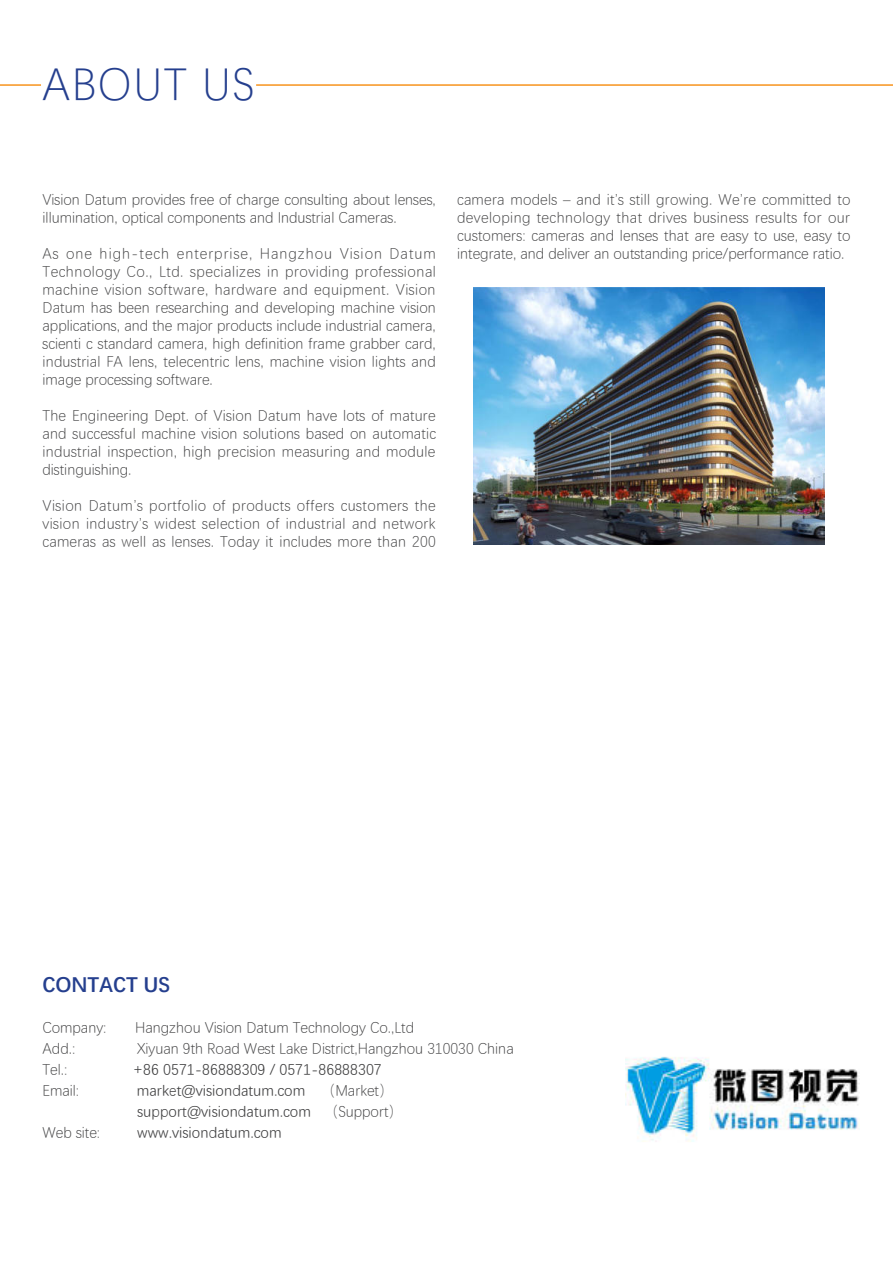
<style>
.page{position:relative;width:893px;height:1263px;background:#fff}
.page>*{position:absolute;margin:0;border:0;box-sizing:border-box;transform-origin:0 0}
.t1{font:300 45px "Deng Xian";letter-spacing:.03em;color:#253f8e}
.t2{font:700 21px "Deng Xian";color:#253f8e}
.t3{font:300 15px/18px "Deng Xian";color:#3e3e3f;text-align:justify}
.t4{font:15px/21px "Deng Xian";color:#3e3e3f}
.s1{font-weight:300}
</style>
<div class="page">
<img style="left:625px;top:1056px;width:234px;height:86px">
<hr style="left:0;top:84px;width:893px;height:2px;background:#f7931d">
<div style="left:41px;top:62px;width:215px;height:45px;background:#fff"></div>
<img style="left:473px;top:288px;width:351px;height:257px">
<h1 class="t1" style="left:42px;top:56px;width:214px">ABOUT US</h1>
<p class="t3" style="left:43px;top:189px;width:395px">Vision Datum provides free of charge consulting about lenses, illumination, optical components and Industrial Cameras.</p>
<p class="t3" style="left:43px;top:243px;width:395px">As one high-tech enterprise, Hangzhou Vision Datum Technology Co., Ltd. specializes in providing professional machine vision software, hardware and equipment. Vision Datum has been researching and developing machine vision applications, and the major products include industrial camera, scienti c standard camera, high definition frame grabber card, industrial FA lens, telecentric lens, machine vision lights and image processing software.</p>
<p class="t3" style="left:43px;top:405px;width:395px">The Engineering Dept. of Vision Datum have lots of mature and successful machine vision solutions based on automatic industrial inspection, high precision measuring and module distinguishing.</p>
<p class="t3" style="left:43px;top:495px;width:395px">Vision Datum’s portfolio of products offers customers the vision industry’s widest selection of industrial and network cameras as well as lenses. Today it includes more than 200</p>
<p class="t3" style="left:457px;top:189px;width:395px">camera models – and it’s still growing. We’re committed to developing technology that drives business results for our customers: cameras and lenses that are easy to use, easy to integrate, and deliver an outstanding price/performance ratio.</p>
<h2 class="t2" style="left:43px;top:977px;width:129px">CONTACT US</h2>
<p class="t3" style="left:43px;top:1018px;width:66px">Company:</p>
<p class="t3" style="left:135px;top:1018px;width:280px">Hangzhou Vision Datum Technology Co.,Ltd</p>
<p class="t3" style="left:43px;top:1039px;width:34px">Add.:</p>
<p class="t3" style="left:137px;top:1039px;width:378px">Xiyuan 9th Road West Lake District,Hangzhou 310030 China</p>
<p class="t3" style="left:43px;top:1060px;width:26px">Tel.:</p>
<p class="t4" style="left:133px;top:1060px;width:250px">+86 0571-86888309 / 0571-86888307</p>
<p class="t3" style="left:43px;top:1081px;width:38px">Email:</p>
<p class="t4" style="left:137px;top:1081px;width:268px">market@visiondatum.com<span class="s1">　（Market）</span>support@visiondatum.com <span class="s1">（Support）</span></p>
<p class="t3" style="left:43px;top:1123px;width:59px">Web site:</p>
<p class="t4" style="left:137px;top:1123px;width:146px">www.visiondatum.com</p>
</div>
